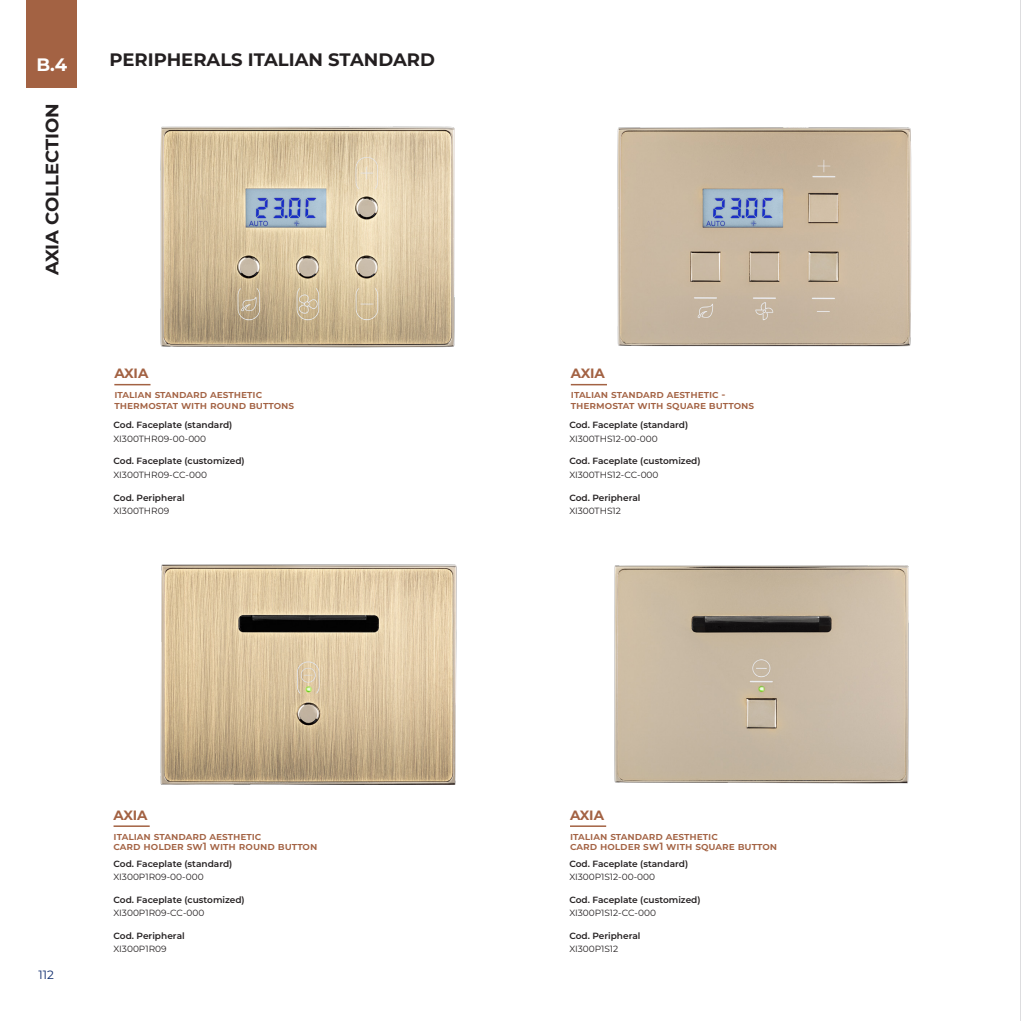
<style>
.page{position:relative;width:1021px;height:1021px;background:#fff}
.page>*{position:absolute;margin:0;border:0;box-sizing:border-box;transform-origin:0 0}
.t1{font:700 18px "Montserrat";color:#231f20}
.t2{font:700 18px "Montserrat";color:#fff}
.t3{font:700 13.5px "Montserrat";letter-spacing:-.02em;color:#a36243}
.t4{font:12px "Montserrat";color:#0d2b6d}
.t5{font:600 10.5px "Montserrat";color:#a36243}
.t6{font:600 9px "Montserrat";letter-spacing:-.015em;color:#231f20}
.t7{font:9px "Montserrat";color:#231f20}
</style>
<div class="page">
<div style="left:27px;top:0;width:50px;height:88px;background:#a36243"></div>
<hr style="left:1020px;top:0;width:1px;height:1020px;background:#bcbdc0">
<hr style="left:571px;top:384px;width:36px;height:1px;background:#a36243">
<hr style="left:114px;top:384px;width:36px;height:1px;background:#a36243">
<hr style="left:570px;top:825px;width:36px;height:2px;background:#a36243">
<hr style="left:113px;top:825px;width:37px;height:2px;background:#a36243">
<img style="left:617px;top:127px;width:295px;height:220px">
<img style="left:160px;top:126px;width:295px;height:222px">
<img style="left:614px;top:565px;width:295px;height:219px">
<img style="left:160px;top:564px;width:297px;height:221px">
<h1 class="t2" style="left:36px;top:52px;width:32px">B.4</h1>
<h1 class="t1" style="left:39px;top:275px;width:174px;rotate:-90deg">AXIA COLLECTION</h1>
<p class="t1" style="left:109px;top:47px;width:327px">PERIPHERALS ITALIAN STANDARD</p>
<p class="t3" style="left:114px;top:364px;width:35px">AXIA</p>
<p class="t5" style="left:114px;top:387px;width:149px">italian standard aesthetic</p>
<p class="t5" style="left:114px;top:398px;width:181px">thermostat with round buttons</p>
<p class="t6" style="left:114px;top:418px;width:120px">Cod. Faceplate (standard)</p>
<p class="t7" style="left:114px;top:432px;width:94px">XI300THR09-00-000</p>
<p class="t6" style="left:114px;top:455px;width:133px">Cod. Faceplate (customized)</p>
<p class="t7" style="left:114px;top:468px;width:95px">XI300THR09-CC-000</p>
<p class="t6" style="left:114px;top:491px;width:73px">Cod. Peripheral</p>
<p class="t7" style="left:114px;top:504px;width:57px">XI300THR09</p>
<h3 class="t4" style="left:38px;top:966px;width:17px">112</h3>
<p class="t3" style="left:114px;top:805px;width:35px">AXIA</p>
<p class="t5" style="left:114px;top:828px;width:149px">italian standard aesthetic</p>
<p class="t5" style="left:114px;top:839px;width:205px">card holder sw1 with round button</p>
<p class="t6" style="left:114px;top:856px;width:120px">Cod. Faceplate (standard)</p>
<p class="t7" style="left:114px;top:870px;width:92px">XI300P1R09-00-000</p>
<p class="t6" style="left:114px;top:893px;width:133px">Cod. Faceplate (customized)</p>
<p class="t7" style="left:114px;top:906px;width:92px">XI300P1R09-CC-000</p>
<p class="t6" style="left:114px;top:929px;width:73px">Cod. Peripheral</p>
<p class="t7" style="left:114px;top:942px;width:55px">XI300P1R09</p>
<p class="t3" style="left:571px;top:364px;width:35px">AXIA</p>
<p class="t5" style="left:571px;top:387px;width:156px">italian standard aesthetic -</p>
<p class="t5" style="left:571px;top:398px;width:185px">thermostat with square buttons</p>
<p class="t6" style="left:569px;top:418px;width:120px">Cod. Faceplate (standard)</p>
<p class="t7" style="left:569px;top:432px;width:90px">XI300THS12-00-000</p>
<p class="t6" style="left:569px;top:455px;width:133px">Cod. Faceplate (customized)</p>
<p class="t7" style="left:569px;top:468px;width:91px">XI300THS12-CC-000</p>
<p class="t6" style="left:569px;top:491px;width:73px">Cod. Peripheral</p>
<p class="t7" style="left:569px;top:504px;width:53px">XI300THS12</p>
<p class="t3" style="left:570px;top:805px;width:35px">AXIA</p>
<p class="t5" style="left:570px;top:828px;width:149px">italian standard aesthetic</p>
<p class="t5" style="left:570px;top:839px;width:209px">card holder sw1 with square button</p>
<p class="t6" style="left:569px;top:856px;width:120px">Cod. Faceplate (standard)</p>
<p class="t7" style="left:569px;top:870px;width:87px">XI300P1S12-00-000</p>
<p class="t6" style="left:569px;top:893px;width:133px">Cod. Faceplate (customized)</p>
<p class="t7" style="left:569px;top:906px;width:88px">XI300P1S12-CC-000</p>
<p class="t6" style="left:569px;top:929px;width:73px">Cod. Peripheral</p>
<p class="t7" style="left:569px;top:942px;width:50px">XI300P1S12</p>
</div>
